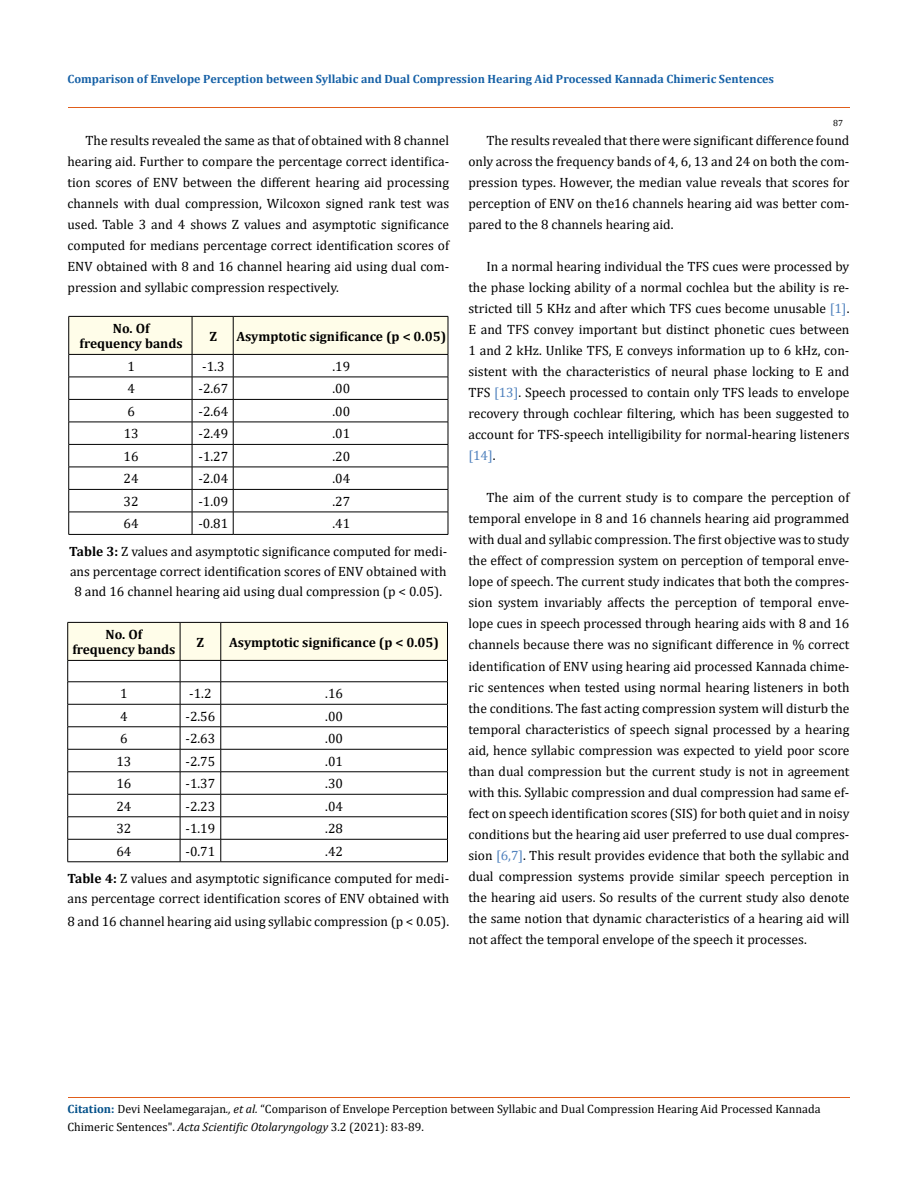
<style>
.page{position:relative;width:917px;height:1188px;background:#fff}
.page>*{position:absolute;margin:0;border:0;box-sizing:border-box;transform-origin:0 0}
.t1{font:13.5px/21px "Cambria";color:#000;text-align:justify}
.t2{font:700 13.5px/15.5px "Cambria";color:#000;text-align:center}
.t3{font:12px/18px "Cambria";color:#000}
.t4{font:700 12px "Cambria";color:#1560a6}
.t5{font:9px "Cambria";color:#000}
.s1{font-weight:700}
.s2{color:#4f81bd}
.s3{font-weight:700;color:#035089}
.s4{font-style:italic}
</style>
<div class="page">
<svg style="left:68px;top:316px;width:380px;height:218px"></svg>
<hr style="left:69px;top:534px;width:123px;height:1px;background:#000">
<hr style="left:192px;top:534px;width:41px;height:1px;background:#000">
<hr style="left:233px;top:534px;width:215px;height:1px;background:#000">
<svg style="left:67px;top:622px;width:381px;height:240px"></svg>
<hr style="left:68px;top:862px;width:112px;height:1px;background:#000">
<hr style="left:180px;top:862px;width:41px;height:1px;background:#000">
<hr style="left:221px;top:862px;width:226px;height:1px;background:#000">
<hr style="left:68px;top:108px;width:781px;height:1px;background:#e05d1a">
<hr style="left:68px;top:1097px;width:781px;height:1px;background:#e05d1a">
<p class="t4" style="left:68px;top:70px;width:708px">Comparison of Envelope Perception between Syllabic and Dual Compression Hearing Aid Processed Kannada Chimeric Sentences</p>
<p class="t5" style="left:833px;top:118px;width:11px">87</p>
<p class="t1" style="left:68px;top:130px;width:383px;text-indent:18px">The results revealed the same as that of obtained with 8 channel hearing aid. Further to compare the percentage correct identifica&shy;tion scores of ENV between the different hearing aid processing channels with dual compression, Wilcoxon signed rank test was used. Table 3 and 4 shows Z values and asymptotic significance computed for medians percentage correct identification scores of ENV obtained with 8 and 16 channel hearing aid using dual com&shy;pression and syllabic compression respectively.</p>
<p class="t2" style="left:80px;top:320px;width:105px">No. Of<br>frequency bands</p>
<p class="t2" style="left:209px;top:328px;width:9px">Z</p>
<p class="t2" style="left:236px;top:328px;width:211px">Asymptotic significance (p &lt; 0.05)</p>
<p class="t1" style="left:127px;top:356px;width:9px">1</p>
<p class="t1" style="left:202px;top:356px;width:24px">-1.3</p>
<p class="t1" style="left:332px;top:356px;width:19px">.19</p>
<p class="t1" style="left:127px;top:378px;width:9px">4</p>
<p class="t1" style="left:198px;top:378px;width:31px">-2.67</p>
<p class="t1" style="left:332px;top:378px;width:19px">.00</p>
<p class="t1" style="left:127px;top:401px;width:9px">6</p>
<p class="t1" style="left:198px;top:401px;width:31px">-2.64</p>
<p class="t1" style="left:332px;top:401px;width:19px">.00</p>
<p class="t1" style="left:124px;top:423px;width:16px">13</p>
<p class="t1" style="left:198px;top:423px;width:31px">-2.49</p>
<p class="t1" style="left:332px;top:423px;width:19px">.01</p>
<p class="t1" style="left:124px;top:446px;width:16px">16</p>
<p class="t1" style="left:198px;top:446px;width:31px">-1.27</p>
<p class="t1" style="left:332px;top:446px;width:19px">.20</p>
<p class="t1" style="left:124px;top:468px;width:16px">24</p>
<p class="t1" style="left:198px;top:468px;width:31px">-2.04</p>
<p class="t1" style="left:332px;top:468px;width:19px">.04</p>
<p class="t1" style="left:124px;top:491px;width:16px">32</p>
<p class="t1" style="left:198px;top:491px;width:31px">-1.09</p>
<p class="t1" style="left:332px;top:491px;width:19px">.27</p>
<p class="t1" style="left:124px;top:513px;width:16px">64</p>
<p class="t1" style="left:198px;top:513px;width:31px">-0.81</p>
<p class="t1" style="left:69px;top:510px;width:379px;line-height:27.2px;text-indent:263px">.41<br><span class="s1">Table 3:</span> Z values and asymptotic significance computed for medi-</p>
<p class="t1" style="left:70px;top:561px;width:378px;line-height:20.2px;text-align:center">ans percentage correct identification scores of ENV obtained with<br>8 and 16 channel hearing aid using dual compression (p &lt; 0.05).</p>
<p class="t2" style="left:72px;top:626px;width:105px">No. Of<br>frequency bands</p>
<p class="t2" style="left:196px;top:634px;width:9px">Z</p>
<p class="t2" style="left:229px;top:634px;width:211px">Asymptotic significance (p &lt; 0.05)</p>
<p class="t1" style="left:120px;top:683px;width:9px">1</p>
<p class="t1" style="left:189px;top:683px;width:24px">-1.2</p>
<p class="t1" style="left:325px;top:683px;width:19px">.16</p>
<p class="t1" style="left:120px;top:706px;width:9px">4</p>
<p class="t1" style="left:185px;top:706px;width:31px">-2.56</p>
<p class="t1" style="left:325px;top:706px;width:19px">.00</p>
<p class="t1" style="left:120px;top:728px;width:9px">6</p>
<p class="t1" style="left:185px;top:728px;width:31px">-2.63</p>
<p class="t1" style="left:325px;top:728px;width:19px">.00</p>
<p class="t1" style="left:116px;top:751px;width:16px">13</p>
<p class="t1" style="left:185px;top:751px;width:31px">-2.75</p>
<p class="t1" style="left:325px;top:751px;width:19px">.01</p>
<p class="t1" style="left:116px;top:773px;width:16px">16</p>
<p class="t1" style="left:185px;top:773px;width:31px">-1.37</p>
<p class="t1" style="left:325px;top:773px;width:19px">.30</p>
<p class="t1" style="left:116px;top:796px;width:16px">24</p>
<p class="t1" style="left:185px;top:796px;width:31px">-2.23</p>
<p class="t1" style="left:325px;top:796px;width:19px">.04</p>
<p class="t1" style="left:116px;top:818px;width:16px">32</p>
<p class="t1" style="left:185px;top:818px;width:31px">-1.19</p>
<p class="t1" style="left:325px;top:818px;width:19px">.28</p>
<p class="t1" style="left:116px;top:841px;width:16px">64</p>
<p class="t1" style="left:185px;top:841px;width:31px">-0.71</p>
<p class="t1" style="left:68px;top:838px;width:383px;line-height:27.2px;text-indent:258px">.42<br><span class="s1">Table 4:</span> Z values and asymptotic significance computed for medi-</p>
<p class="t1" style="left:68px;top:887px;width:383px;line-height:22.5px">ans percentage correct identification scores of ENV obtained with<br>8 and 16 channel hearing aid using syllabic compression (p &lt; 0.05).</p>
<p class="t1" style="left:468px;top:130px;width:382px;text-indent:18px">The results revealed that there were significant difference found only across the frequency bands of 4, 6, 13 and 24 on both the com&shy;pression types. However, the median value reveals that scores for perception of ENV on the16 channels hearing aid was better com&shy;pared to the 8 channels hearing aid.</p>
<p class="t1" style="left:468px;top:256px;width:382px;text-indent:18px">In a normal hearing individual the TFS cues were processed by the phase locking ability of a normal cochlea but the ability is re&shy;stricted till 5 KHz and after which TFS cues become unusable <span class="s2">[1]</span>.<br>E and TFS convey important but distinct phonetic cues between 1 and 2 kHz. Unlike TFS, E conveys information up to 6 kHz, con&shy;sistent with the characteristics of neural phase locking to E and TFS <span class="s2">[13]</span>. Speech processed to contain only TFS leads to envelope recovery through cochlear filtering, which has been suggested to account for TFS-speech intelligibility for normal-hearing listeners <span class="s2">[14]</span>.</p>
<p class="t1" style="left:468px;top:487px;width:382px;text-indent:18px">The aim of the current study is to compare the perception of temporal envelope in 8 and 16 channels hearing aid programmed with dual and syllabic compression. The first objective was to study the effect of compression system on perception of temporal enve&shy;lope of speech. The current study indicates that both the compres&shy;sion system invariably affects the perception of temporal enve&shy;lope cues in speech processed through hearing aids with 8 and 16 channels because there was no significant difference in % correct identification of ENV using hearing aid processed Kannada chime&shy;ric sentences when tested using normal hearing listeners in both the conditions. The fast acting compression system will disturb the temporal characteristics of speech signal processed by a hearing aid, hence syllabic compression was expected to yield poor score than dual compression but the current study is not in agreement with this. Syllabic compression and dual compression had same ef&shy;fect on speech identification scores (SIS) for both quiet and in noisy conditions but the hearing aid user preferred to use dual compres&shy;sion <span class="s2">[6,7]</span>. This result provides evidence that both the syllabic and dual compression systems provide similar speech perception in the hearing aid users. So results of the current study also denote the same notion that dynamic characteristics of a hearing aid will not affect the temporal envelope of the speech it processes.</p>
<p class="t3" style="left:68px;top:1099px;width:754px"><span class="s3">Citation:</span> Devi Neelamegarajan<span class="s4">., et al.</span> “Comparison of Envelope Perception between Syllabic and Dual Compression Hearing Aid Processed Kannada<br>Chimeric Sentences". <span class="s4">Acta Scientific Otolaryngology</span> 3.2 (2021): 83-89.</p>
</div>
